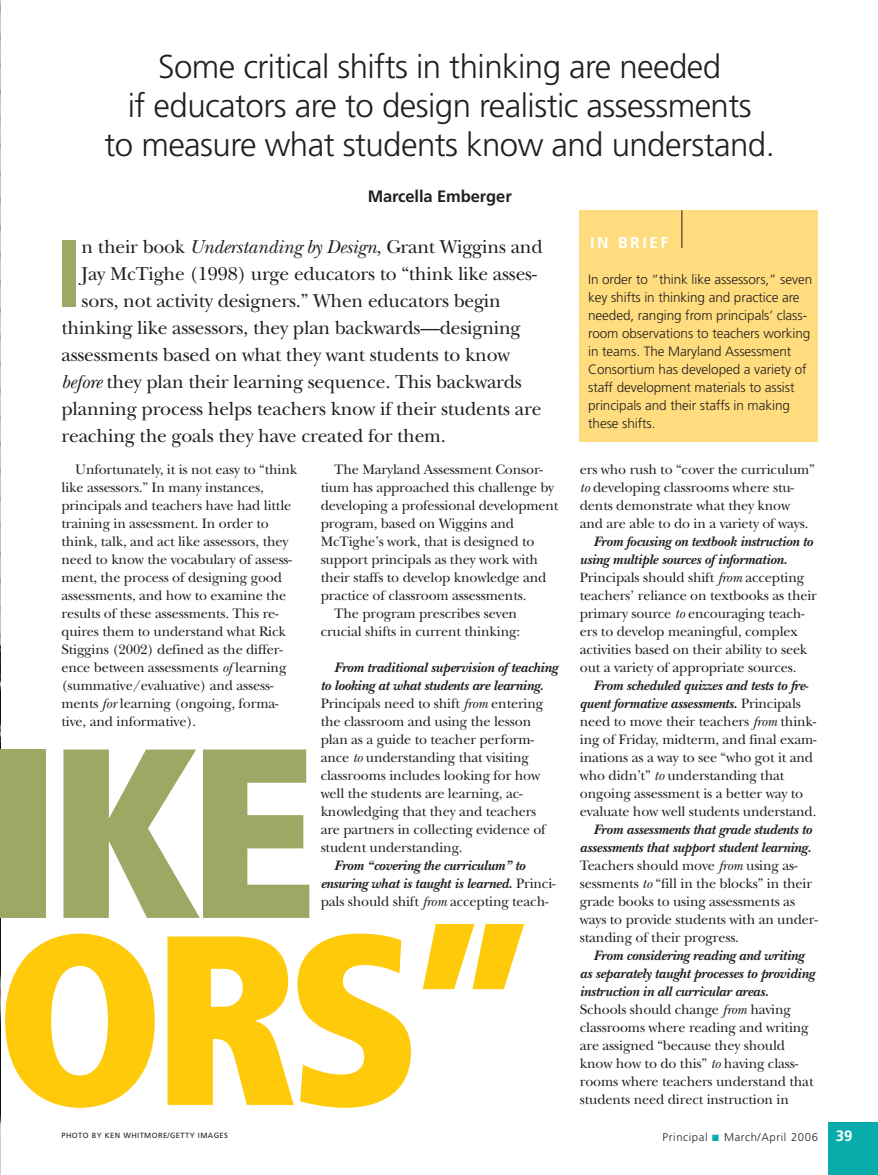
<style>
.page{position:relative;width:878px;height:1175px;background:#fff}
.page>*{position:absolute;margin:0;border:0;box-sizing:border-box;transform-origin:0 0}
.t1{font:900 condensed 241.2px "Frutiger";color:#feca0a}
.t2{font:900 condensed 241.2px "Frutiger";color:#9ea865}
.t3{font:700 95.7px "Frutiger";color:#9ea865}
.t4{font:300 33px/39px "Frutiger";letter-spacing:-.015em;color:#231f20;text-align:center}
.t5{font:19.5px "New Baskerville";letter-spacing:-.01em;color:#231f20}
.t6{font:700 16.5px "Frutiger";letter-spacing:-.005em;color:#231f20}
.t7{font:700 15.75px "Frutiger";letter-spacing:.16em;color:#fff}
.t8{font:14.25px/18px "New Baskerville";letter-spacing:-.01em;color:#231f20}
.t9{font:italic 700 14.25px/18px "New Baskerville";letter-spacing:-.01em;color:#231f20}
.t10{font:300 13.5px/18px "Frutiger";letter-spacing:-.005em;color:#231f20}
.t11{font:300 11.25px "Frutiger";letter-spacing:.055em;color:#231f20}
.t12{font:7.5px "Frutiger";letter-spacing:.055em;color:#231f20}
.s1{font-style:italic}
.s2{font-weight:700;font-style:italic}
.s3{font-weight:400;font-style:normal}
.s4{font-weight:400}
.s5{color:#08acaa}
.s6{font-weight:700;font-size:15px;color:#fff}
</style>
<div class="page">
<img style="left:0;top:0;width:1px;height:1174px">
<div style="left:828px;top:1122px;width:50px;height:52px;background:#08acaa"></div>
<div style="left:579px;top:211px;width:239px;height:231px;background:#ffdc7e"></div>
<hr style="left:681px;top:210px;width:1px;height:38px;background:#231f20">
<h3 class="t4" style="left:104px;top:49px;width:672px">Some critical shifts in thinking are needed<br>if educators are to design realistic assessments<br>to measure what students know and understand.</h3>
<p class="t6" style="left:368px;top:190px;width:145px">Marcella Emberger</p>
<h2 class="t3" style="left:56px;top:235px;width:28px">I</h2>
<h3 class="t5" style="left:82px;top:240px;width:462px">n their book <span class="s1">Understanding by Design</span>, Grant Wiggins and</h3>
<h3 class="t5" style="left:82px;top:267px;width:456px">Jay McTighe (1998) urge educators to “think like asses-</h3>
<h3 class="t5" style="left:82px;top:294px;width:421px">sors, not activity designers.” When educators begin</h3>
<h3 class="t5" style="left:61px;top:321px;width:460px">thinking like assessors, they plan backwards—designing</h3>
<h3 class="t5" style="left:61px;top:348px;width:450px">assessments based on what they want students to know</h3>
<h3 class="t5" style="left:61px;top:375px;width:462px"><span class="s1">before</span> they plan their learning sequence. This backwards</h3>
<h3 class="t5" style="left:61px;top:402px;width:481px">planning process helps teachers know if their students are</h3>
<h3 class="t5" style="left:61px;top:429px;width:386px">reaching the goals they have created for them.</h3>
<p class="t8" style="left:61px;top:462px;width:237px;text-indent:14px">Unfortunately, it is not easy to “think like assessors.” In many instances, principals and teachers have had little training in assessment. In order to think, talk, and act like assessors, they need to know the vocabulary of assess&shy;ment, the process of designing good assessments, and how to examine the results of these assessments. This re&shy;quires them to understand what Rick Stiggins (2002) defined as the differ&shy;ence between assessments <span class="s1">of</span> learning (summative/evaluative) and assess&shy;ments <span class="s1">for</span> learning (ongoing, forma&shy;tive, and informative).</p>
<p class="t8" style="left:334px;top:462px;width:210px">The Maryland Assessment Consor-</p>
<p class="t8" style="left:320px;top:480px;width:235px">tium has approached this challenge by</p>
<p class="t8" style="left:320px;top:498px;width:239px">developing a professional development</p>
<p class="t8" style="left:320px;top:516px;width:195px">program, based on Wiggins and</p>
<p class="t8" style="left:320px;top:534px;width:215px">McTighe’s work, that is designed to</p>
<p class="t8" style="left:320px;top:552px;width:219px">support principals as they work with</p>
<p class="t8" style="left:320px;top:570px;width:227px">their staffs to develop knowledge and</p>
<p class="t8" style="left:320px;top:588px;width:207px">practice of classroom assessments.</p>
<p class="t8" style="left:334px;top:606px;width:184px">The program prescribes seven</p>
<p class="t8" style="left:320px;top:624px;width:201px">crucial shifts in current thinking:</p>
<p class="t8" style="left:320px;top:660px;width:238px;text-indent:13px"><span class="s2">From traditional supervision of teaching to looking at what students are learning.<br></span>Principals need to shift <span class="s1">from</span> entering the classroom and using the lesson plan as a guide to teacher perform&shy;ance <span class="s1">to</span> understanding that visiting classrooms includes looking for how well the students are learning, ac&shy;knowledging that they and teachers are partners in collecting evidence of student understanding.</p>
<p class="t9" style="left:320px;top:858px;width:236px;text-indent:13px">From “covering the curriculum” to ensuring what is taught is learned. <span class="s3">Princi&shy;pals should shift</span> <span class="s4">from</span> <span class="s3">accepting teach-</span></p>
<h1 class="t2" style="left:-15px;top:737px;width:334px">IKE</h1>
<h1 class="t1" style="left:-5px;top:924px;width:544px">ORS”</h1>
<p class="t7" style="left:590px;top:236px;width:80px">IN BRIEF</p>
<p class="t10" style="left:588px;top:272px;width:225px">In order to “think like assessors,” seven key shifts in thinking and practice are needed, ranging from principals’ class&shy;room observations to teachers working in teams. The Maryland Assessment Consortium has developed a variety of staff development materials to assist principals and their staffs in making these shifts.</p>
<p class="t8" style="left:580px;top:462px;width:236px">ers who rush to “cover the curriculum” <span class="s1">to</span> developing classrooms where stu&shy;dents demonstrate what they know and are able to do in a variety of ways.</p>
<p class="t8" style="left:580px;top:534px;width:238px;text-indent:13px"><span class="s2">From focusing on textbook instruction to using multiple sources of information.<br></span>Principals should shift <span class="s1">from</span> accepting teachers’ reliance on textbooks as their primary source <span class="s1">to</span> encouraging teach&shy;ers to develop meaningful, complex activities based on their ability to seek out a variety of appropriate sources.</p>
<p class="t8" style="left:580px;top:678px;width:238px;text-indent:13px"><span class="s2">From scheduled quizzes and tests to fre&shy;quent formative assessments.</span> Principals need to move their teachers <span class="s1">from</span> think&shy;ing of Friday, midterm, and final exam&shy;inations as a way to see “who got it and who didn’t” <span class="s1">to</span> understanding that ongoing assessment is a better way to evaluate how well students understand.</p>
<p class="t8" style="left:580px;top:822px;width:239px;text-indent:13px"><span class="s2">From assessments that grade students to assessments that support student learning.<br></span>Teachers should move <span class="s1">from</span> using as&shy;sessments <span class="s1">to</span> “fill in the blocks” in their grade books to using assessments as ways to provide students with an under&shy;standing of their progress.</p>
<p class="t8" style="left:580px;top:948px;width:236px;text-indent:13px"><span class="s2">From considering reading and writing as separately taught processes to providing instruction in all curricular areas.<br></span>Schools should change <span class="s1">from</span> having classrooms where reading and writing are assigned “because they should know how to do this” <span class="s1">to</span> having class&shy;rooms where teachers understand that students need direct instruction in</p>
<p class="t12" style="left:62px;top:1132px;width:168px">PHOTO BY KEN WHITMORE/GETTY IMAGES</p>
<p class="t11" style="left:662px;top:1132px;width:191px">Principal <span class="s5">■</span> March/April 2006 <span class="s6">39</span></p>
</div>
